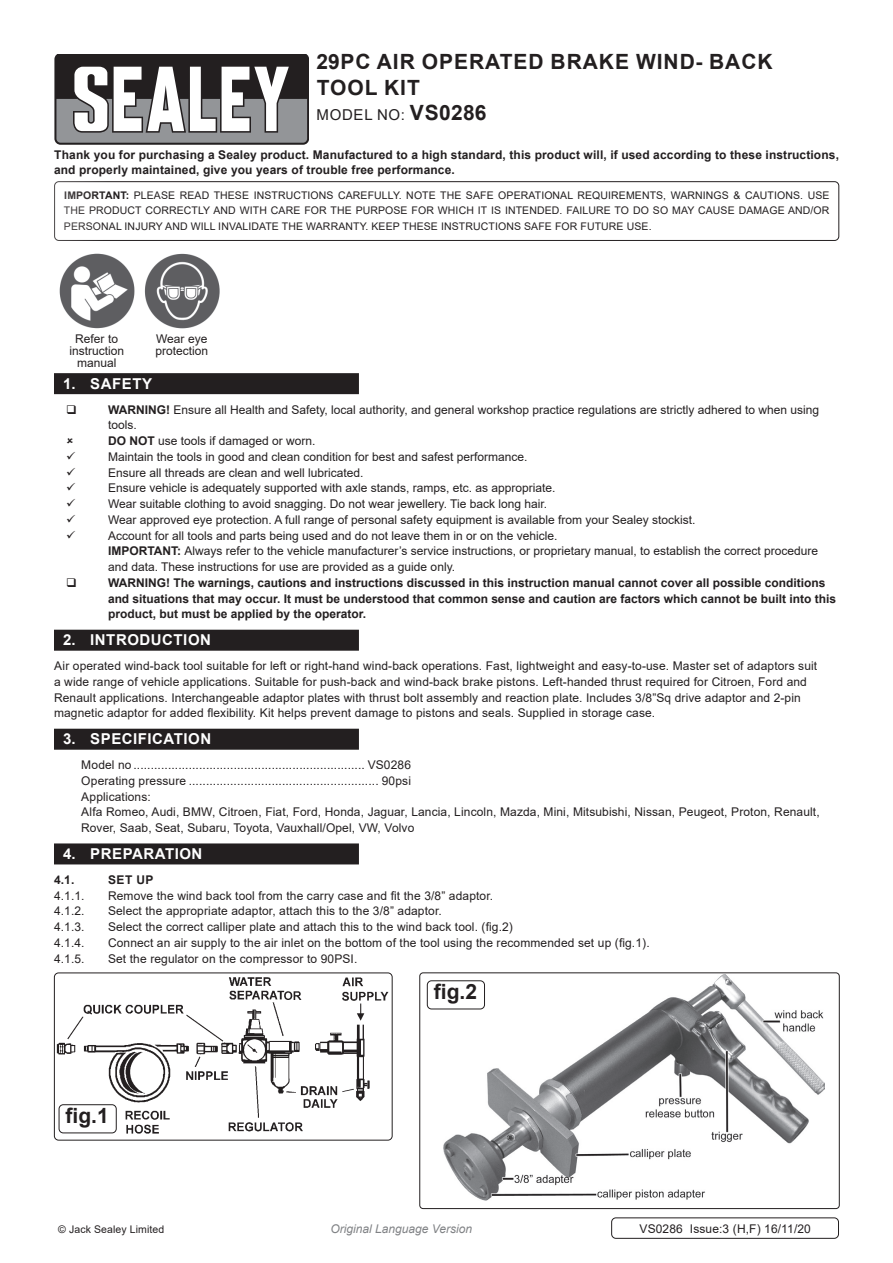
<style>
.page{position:relative;width:893px;height:1263px;background:#fff}
.page>*{position:absolute;margin:0;border:0;box-sizing:border-box;transform-origin:0 0}
.Product_Description{font:700 21px/25.2px "Arial";letter-spacing:.045em;color:#231f20}
.t1{font:700 15px "Arial";letter-spacing:.035em;color:#fff}
.Instructions_Model_N{font:15px "Arial";letter-spacing:.045em;color:#231f20}
.Body{font:12px/15.8px "Arial";color:#231f20}
.Body-2{font:700 12px/15.8px "Arial";color:#231f20}
.Specifications__Tabb{font:12px/15.8px "Arial";letter-spacing:.01em;color:#231f20}
.Body__Footer{font:12px "Arial";letter-spacing:.01em;color:#231f20}
.t2{font:italic 12px "Arial";color:#808285}
.Body__Justified__7pt{font:10.5px/15.8px "Arial";letter-spacing:.01em;color:#231f20;text-align:justify}
.s1{font-weight:700;font-size:21px}
.s2{font-weight:700}
</style>
<div class="page">
<svg style="left:54px;top:54px;width:255px;height:90px"></svg>
<div style="left:54px;top:181px;width:785px;height:60px;border:1px solid #231f20;border-radius:4px"></div>
<div style="left:54px;top:373px;width:305px;height:21px;background:#231f20"></div>
<div style="left:54px;top:630px;width:305px;height:21px;background:#231f20"></div>
<div style="left:54px;top:729px;width:305px;height:21px;background:#231f20"></div>
<div style="left:54px;top:843px;width:305px;height:21px;background:#231f20"></div>
<img style="left:54px;top:974px;width:338px;height:166px">
<div style="left:54px;top:972px;width:339px;height:168px;border:1px solid #231f20;border-radius:4px"></div>
<img style="left:435px;top:974px;width:389px;height:227px">
<div style="left:419px;top:972px;width:421px;height:237px;border:1px solid #231f20;border-radius:3px"></div>
<div style="left:427px;top:981px;width:57px;height:28px;background:#fff;border-radius:4px"></div>
<div style="left:427px;top:980px;width:58px;height:29px;border:1px solid #231f20;border-radius:4px"></div>
<img style="left:59px;top:253px;width:161px;height:76px">
<div style="left:611px;top:1217px;width:228px;height:22px;border:1px solid #231f20;border-radius:4px"></div>
<p class="Product_Description" style="left:316px;top:50px;width:458px">29PC AIR OPERATED BRAKE WIND- BACK<br>TOOL KIT</p>
<p class="Instructions_Model_N" style="left:317px;top:104px;width:171px">MODEL NO: <span class="s1">VS0286</span></p>
<p class="Body-2" style="left:54px;top:147px;width:786px">Thank you for purchasing a Sealey product. Manufactured to a high standard, this product will, if used according to these instructions, and properly maintained, give you years of trouble free performance.</p>
<p class="Body__Justified__7pt" style="left:64px;top:187px;width:767px"><span class="s2">IMPORTANT:</span> PLEASE READ THESE INSTRUCTIONS CAREFULLY. NOTE THE SAFE OPERATIONAL REQUIREMENTS, WARNINGS &amp; CAUTIONS. USE THE PRODUCT CORRECTLY AND WITH CARE FOR THE PURPOSE FOR WHICH IT IS INTENDED. FAILURE TO DO SO MAY CAUSE DAMAGE AND/OR PERSONAL INJURY AND WILL INVALIDATE THE WARRANTY. KEEP THESE INSTRUCTIONS SAFE FOR FUTURE USE.</p>
<p class="Body" style="left:69px;top:332px;width:56px;line-height:12px;text-align:center">Refer to instruction</p>
<p class="Body" style="left:77px;top:354px;width:41px">manual</p>
<p class="Body" style="left:156px;top:330px;width:53px">Wear eye</p>
<p class="Body" style="left:155px;top:342px;width:54px">protection</p>
<p class="t1" style="left:63px;top:373px;width:90px">1. SAFETY</p>
<p class="Body" style="left:108px;top:401px;width:713px"><span class="s2">WARNING!</span> Ensure all Health and Safety, local authority, and general workshop practice regulations are strictly adhered to when using tools.</p>
<p class="Body" style="left:108px;top:433px;width:209px"><span class="s2">DO NOT</span> use tools if damaged or worn.</p>
<p class="Body" style="left:108px;top:449px;width:421px">Maintain the tools in good and clean condition for best and safest performance.</p>
<p class="Body" style="left:108px;top:464px;width:257px">Ensure all threads are clean and well lubricated.</p>
<p class="Body" style="left:108px;top:480px;width:449px">Ensure vehicle is adequately supported with axle stands, ramps, etc. as appropriate.</p>
<p class="Body" style="left:108px;top:496px;width:441px">Wear suitable clothing to avoid snagging. Do not wear jewellery. Tie back long hair.</p>
<p class="Body" style="left:108px;top:512px;width:589px">Wear approved eye protection. A full range of personal safety equipment is available from your Sealey stockist.</p>
<p class="Body" style="left:108px;top:527px;width:451px">Account for all tools and parts being used and do not leave them in or on the vehicle.</p>
<p class="Body" style="left:108px;top:543px;width:712px"><span class="s2">IMPORTANT:</span> Always refer to the vehicle manufacturer’s service instructions, or proprietary manual, to establish the correct procedure and data. These instructions for use are provided as a guide only.</p>
<p class="Body-2" style="left:108px;top:575px;width:729px">WARNING! The warnings, cautions and instructions discussed in this instruction manual cannot cover all possible conditions and situations that may occur. It must be understood that common sense and caution are factors which cannot be built into this product, but must be applied by the operator.</p>
<p class="t1" style="left:63px;top:630px;width:149px">2. INTRODUCTION</p>
<p class="Body" style="left:54px;top:658px;width:765px">Air operated wind-back tool suitable for left or right-hand wind-back operations. Fast, lightweight and easy-to-use. Master set of adaptors suit a wide range of vehicle applications. Suitable for push-back and wind-back brake pistons. Left-handed thrust required for Citroen, Ford and Renault applications. Interchangeable adaptor plates with thrust bolt assembly and reaction plate. Includes 3/8”Sq drive adaptor and 2-pin magnetic adaptor for added flexibility. Kit helps prevent damage to pistons and seals. Supplied in storage case.</p>
<p class="t1" style="left:63px;top:729px;width:150px">3. SPECIFICATION</p>
<p class="Specifications__Tabb" style="left:81px;top:757px;width:331px">Model no ................................................................... VS0286</p>
<p class="Specifications__Tabb" style="left:81px;top:773px;width:331px">Operating pressure ....................................................... 90psi</p>
<p class="Specifications__Tabb" style="left:81px;top:788px;width:71px">Applications:</p>
<p class="Specifications__Tabb" style="left:81px;top:804px;width:740px">Alfa Romeo, Audi, BMW, Citroen, Fiat, Ford, Honda, Jaguar, Lancia, Lincoln, Mazda, Mini, Mitsubishi, Nissan, Peugeot, Proton, Renault,<br>Rover, Saab, Seat, Subaru, Toyota, Vauxhall/Opel, VW, Volvo</p>
<p class="t1" style="left:63px;top:843px;width:141px">4. PREPARATION</p>
<p class="Body-2" style="left:54px;top:872px;width:22px">4.1.</p>
<p class="Body-2" style="left:108px;top:872px;width:47px">SET UP</p>
<p class="Body" style="left:54px;top:887px;width:32px">4.1.1.</p>
<p class="Body" style="left:108px;top:887px;width:387px">Remove the wind back tool from the carry case and fit the 3/8” adaptor.</p>
<p class="Body" style="left:54px;top:903px;width:32px">4.1.2.</p>
<p class="Body" style="left:108px;top:903px;width:335px">Select the appropriate adaptor, attach this to the 3/8” adaptor.</p>
<p class="Body" style="left:54px;top:919px;width:32px">4.1.3.</p>
<p class="Body" style="left:108px;top:919px;width:406px">Select the correct calliper plate and attach this to the wind back tool. (fig.2)</p>
<p class="Body" style="left:54px;top:935px;width:32px">4.1.4.</p>
<p class="Body" style="left:108px;top:935px;width:543px">Connect an air supply to the air inlet on the bottom of the tool using the recommended set up (fig.1).</p>
<p class="Body" style="left:54px;top:950px;width:32px">4.1.5.</p>
<p class="Body" style="left:108px;top:950px;width:251px">Set the regulator on the compressor to 90PSI.</p>
<p class="Product_Description" style="left:66px;top:1104px;width:45px">fig.1</p>
<p class="Product_Description" style="left:434px;top:980px;width:45px">fig.2</p>
<p class="Body__Justified__7pt" style="left:58px;top:1221px;width:108px">© Jack Sealey Limited</p>
<p class="t2" style="left:330px;top:1220px;width:143px">Original Language Version</p>
<p class="Body__Footer" style="left:639px;top:1220px;width:173px">VS0286 Issue:3 (H,F) 16/11/20</p>
</div>
